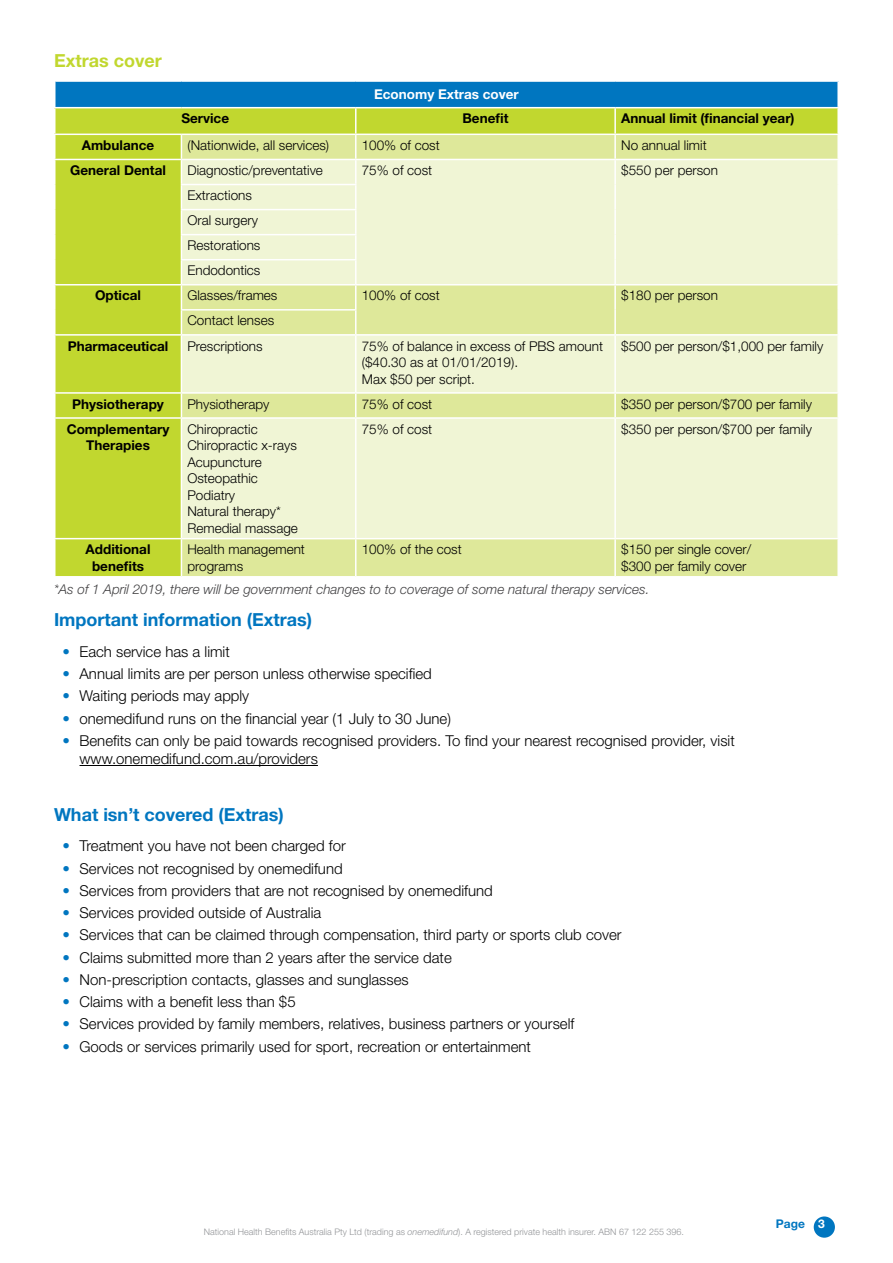
<style>
.page{position:relative;width:893px;height:1263px;background:#fff}
.page>*{position:absolute;margin:0;border:0;box-sizing:border-box;transform-origin:0 0}
.t1{font:700 18px "Helvetica Neue LT Std";color:#0076c0}
.t2{font:700 18px "Helvetica Neue LT Std";color:#c1d72f}
.t3{font:300 15px/18px "Helvetica Neue LT Std";color:#000}
.t4{font:300 13.5px/16.5px "Helvetica Neue LT Std";color:#000}
.t5{font:700 13.5px/16.5px "Helvetica Neue LT Std";color:#000;text-align:center}
.t6{font:italic 300 13.5px "Helvetica Neue LT Std";color:#414042}
.t7{font:700 13.5px "Helvetica Neue LT Std";color:#fff}
.t8{font:700 12px "Helvetica Neue LT Std";color:#0076c0}
.t9{font:300 9px "Helvetica Neue LT Std";color:#939598}
.s1{color:#0076c0}
.s2{font-style:italic}
.s3{color:#fff}
</style>
<div class="page">
<div style="left:814px;top:1216px;width:21px;height:22px;background:#0076c0;border-radius:50%"></div>
<div style="left:55px;top:81px;width:783px;height:27px;background:#0076c0"></div>
<div style="left:56px;top:108px;width:781px;height:468px;background:#c1d72f"></div>
<div style="left:182px;top:135px;width:655px;height:441px;background:#dee89a"></div>
<svg style="left:182px;top:160px;width:655px;height:378px;background:#ecf2c9"></svg>
<hr style="left:54px;top:80px;width:127px;height:2px;background:#fff">
<hr style="left:54px;top:82px;width:2px;height:25px;background:#fff">
<hr style="left:181px;top:80px;width:175px;height:2px;background:#fff">
<hr style="left:356px;top:80px;width:259px;height:2px;background:#fff">
<hr style="left:615px;top:80px;width:224px;height:2px;background:#fff">
<hr style="left:837px;top:82px;width:2px;height:25px;background:#fff">
<hr style="left:54px;top:107px;width:127px;height:1px;background:#fff">
<hr style="left:181px;top:107px;width:175px;height:1px;background:#fff">
<hr style="left:356px;top:107px;width:259px;height:1px;background:#fff">
<hr style="left:615px;top:107px;width:224px;height:1px;background:#fff">
<hr style="left:614px;top:108px;width:2px;height:26px;background:#fff">
<hr style="left:54px;top:134px;width:127px;height:1px;background:#fff">
<hr style="left:181px;top:134px;width:175px;height:1px;background:#fff">
<hr style="left:356px;top:134px;width:259px;height:1px;background:#fff">
<hr style="left:615px;top:134px;width:224px;height:1px;background:#fff">
<hr style="left:614px;top:135px;width:2px;height:24px;background:#fff">
<hr style="left:54px;top:159px;width:127px;height:1px;background:#fff">
<hr style="left:181px;top:159px;width:175px;height:1px;background:#fff">
<hr style="left:356px;top:159px;width:259px;height:1px;background:#fff">
<hr style="left:615px;top:159px;width:224px;height:1px;background:#fff">
<hr style="left:614px;top:160px;width:2px;height:25px;background:#fff">
<hr style="left:181px;top:184px;width:175px;height:1px;background:#fff">
<hr style="left:614px;top:185px;width:2px;height:25px;background:#fff">
<hr style="left:181px;top:209px;width:175px;height:1px;background:#fff">
<hr style="left:614px;top:210px;width:2px;height:25px;background:#fff">
<hr style="left:181px;top:234px;width:175px;height:1px;background:#fff">
<hr style="left:614px;top:235px;width:2px;height:25px;background:#fff">
<hr style="left:181px;top:259px;width:175px;height:1px;background:#fff">
<hr style="left:614px;top:260px;width:2px;height:24px;background:#fff">
<hr style="left:54px;top:284px;width:127px;height:1px;background:#fff">
<hr style="left:181px;top:284px;width:175px;height:1px;background:#fff">
<hr style="left:356px;top:284px;width:259px;height:1px;background:#fff">
<hr style="left:615px;top:284px;width:224px;height:1px;background:#fff">
<hr style="left:614px;top:285px;width:2px;height:25px;background:#fff">
<hr style="left:181px;top:309px;width:175px;height:2px;background:#fff">
<svg style="left:181px;top:135px;width:1px;height:199px"></svg>
<svg style="left:355px;top:108px;width:1px;height:226px"></svg>
<hr style="left:614px;top:310px;width:2px;height:24px;background:#fff">
<hr style="left:54px;top:334px;width:127px;height:2px;background:#fff">
<hr style="left:181px;top:334px;width:175px;height:2px;background:#fff">
<hr style="left:181px;top:336px;width:1px;height:56px;background:#fff">
<hr style="left:356px;top:334px;width:259px;height:2px;background:#fff">
<hr style="left:355px;top:336px;width:1px;height:56px;background:#fff">
<hr style="left:615px;top:334px;width:224px;height:2px;background:#fff">
<hr style="left:614px;top:336px;width:2px;height:56px;background:#fff">
<hr style="left:54px;top:392px;width:127px;height:2px;background:#fff">
<hr style="left:181px;top:392px;width:175px;height:2px;background:#fff">
<svg style="left:181px;top:394px;width:1px;height:23px"></svg>
<hr style="left:356px;top:392px;width:259px;height:2px;background:#fff">
<svg style="left:355px;top:394px;width:1px;height:23px"></svg>
<hr style="left:615px;top:392px;width:224px;height:2px;background:#fff">
<hr style="left:614px;top:394px;width:2px;height:23px;background:#fff">
<hr style="left:54px;top:417px;width:127px;height:2px;background:#fff">
<hr style="left:181px;top:417px;width:175px;height:2px;background:#fff">
<hr style="left:181px;top:419px;width:1px;height:119px;background:#fff">
<hr style="left:356px;top:417px;width:259px;height:2px;background:#fff">
<hr style="left:355px;top:419px;width:1px;height:119px;background:#fff">
<hr style="left:615px;top:417px;width:224px;height:2px;background:#fff">
<hr style="left:614px;top:419px;width:2px;height:119px;background:#fff">
<hr style="left:54px;top:538px;width:127px;height:1px;background:#fff">
<hr style="left:181px;top:538px;width:175px;height:1px;background:#fff">
<hr style="left:181px;top:539px;width:1px;height:37px;background:#fff">
<hr style="left:356px;top:538px;width:259px;height:1px;background:#fff">
<hr style="left:355px;top:539px;width:1px;height:37px;background:#fff">
<hr style="left:615px;top:538px;width:224px;height:1px;background:#fff">
<hr style="left:614px;top:539px;width:2px;height:37px;background:#fff">
<hr style="left:80px;top:765px;width:238px;height:1px;background:#000">
<p class="t2" style="left:54px;top:49px;width:109px">Extras cover</p>
<p class="t7" style="left:374px;top:86px;width:146px">Economy Extras cover</p>
<p class="t5" style="left:181px;top:110px;width:49px">Service</p>
<p class="t5" style="left:462px;top:110px;width:48px">Benefit</p>
<p class="t5" style="left:621px;top:110px;width:175px">Annual limit (financial year)</p>
<p class="t5" style="left:82px;top:137px;width:74px">Ambulance</p>
<p class="t4" style="left:187px;top:137px;width:143px">(Nationwide, all services)</p>
<p class="t4" style="left:362px;top:137px;width:80px">100% of cost</p>
<p class="t4" style="left:621px;top:137px;width:87px">No annual limit</p>
<p class="t5" style="left:70px;top:162px;width:97px">General Dental</p>
<p class="t4" style="left:187px;top:162px;width:137px">Diagnostic/preventative</p>
<p class="t4" style="left:362px;top:162px;width:72px">75% of cost</p>
<p class="t4" style="left:621px;top:162px;width:98px">$550 per person</p>
<p class="t4" style="left:187px;top:183px;width:75px;line-height:25px">Extractions<br>Oral surgery<br>Restorations<br>Endodontics</p>
<p class="t5" style="left:95px;top:287px;width:47px">Optical</p>
<p class="t4" style="left:187px;top:287px;width:91px">Glasses/frames</p>
<p class="t4" style="left:362px;top:287px;width:80px">100% of cost</p>
<p class="t4" style="left:621px;top:287px;width:98px">$180 per person</p>
<p class="t4" style="left:187px;top:312px;width:88px">Contact lenses</p>
<p class="t5" style="left:68px;top:337px;width:102px">Pharmaceutical</p>
<p class="t4" style="left:187px;top:337px;width:77px">Prescriptions</p>
<p class="t4" style="left:362px;top:337px;width:243px">75% of balance in excess of PBS amount ($40.30 as at 01/01/2019).<br>Max $50 per script.</p>
<p class="t4" style="left:621px;top:337px;width:204px">$500 per person/$1,000 per family</p>
<p class="t5" style="left:72px;top:395px;width:93px">Physiotherapy</p>
<p class="t4" style="left:187px;top:395px;width:84px">Physiotherapy</p>
<p class="t4" style="left:362px;top:395px;width:72px">75% of cost</p>
<p class="t4" style="left:621px;top:395px;width:192px">$350 per person/$700 per family</p>
<p class="t5" style="left:67px;top:420px;width:104px">Complementary<br>Therapies</p>
<p class="t4" style="left:187px;top:420px;width:112px">Chiropractic<br>Chiropractic x-rays<br>Acupuncture<br>Osteopathic<br>Podiatry<br>Natural therapy*<br>Remedial massage</p>
<p class="t4" style="left:362px;top:420px;width:72px">75% of cost</p>
<p class="t4" style="left:621px;top:420px;width:192px">$350 per person/$700 per family</p>
<p class="t5" style="left:86px;top:541px;width:66px">Additional benefits</p>
<p class="t4" style="left:187px;top:541px;width:119px">Health management programs</p>
<p class="t4" style="left:362px;top:541px;width:102px">100% of the cost</p>
<p class="t4" style="left:621px;top:541px;width:132px">$150 per single cover/ $300 per family cover</p>
<p class="t6" style="left:54px;top:581px;width:597px">*As of 1 April 2019, there will be government changes to to coverage of some natural therapy services.</p>
<p class="t1" style="left:54px;top:609px;width:260px">Important information (Extras)</p>
<p class="t3" style="left:63px;top:642px;width:169px"><span class="s1">•</span> Each service has a limit</p>
<p class="t3" style="left:63px;top:664px;width:371px"><span class="s1">•</span> Annual limits are per person unless otherwise specified</p>
<p class="t3" style="left:63px;top:687px;width:188px"><span class="s1">•</span> Waiting periods may apply</p>
<p class="t3" style="left:63px;top:709px;width:390px"><span class="s1">•</span> onemedifund runs on the financial year (1 July to 30 June)</p>
<p class="t3" style="left:80px;top:731px;width:657px;text-indent:-17px"><span class="s1">•</span> Benefits can only be paid towards recognised providers. To find your nearest recognised provider, visit www.onemedifund.com.au/providers</p>
<p class="t1" style="left:54px;top:803px;width:231px">What isn’t covered (Extras)</p>
<p class="t3" style="left:63px;top:837px;width:285px"><span class="s1">•</span> Treatment you have not been charged for</p>
<p class="t3" style="left:63px;top:859px;width:282px"><span class="s1">•</span> Services not recognised by onemedifund</p>
<p class="t3" style="left:63px;top:881px;width:432px"><span class="s1">•</span> Services from providers that are not recognised by onemedifund</p>
<p class="t3" style="left:63px;top:903px;width:260px"><span class="s1">•</span> Services provided outside of Australia</p>
<p class="t3" style="left:63px;top:926px;width:561px"><span class="s1">•</span> Services that can be claimed through compensation, third party or sports club cover</p>
<p class="t3" style="left:63px;top:948px;width:391px"><span class="s1">•</span> Claims submitted more than 2 years after the service date</p>
<p class="t3" style="left:63px;top:970px;width:348px"><span class="s1">•</span> Non-prescription contacts, glasses and sunglasses</p>
<p class="t3" style="left:63px;top:992px;width:235px"><span class="s1">•</span> Claims with a benefit less than $5</p>
<p class="t3" style="left:63px;top:1015px;width:513px"><span class="s1">•</span> Services provided by family members, relatives, business partners or yourself</p>
<p class="t3" style="left:63px;top:1037px;width:470px"><span class="s1">•</span> Goods or services primarily used for sport, recreation or entertainment</p>
<p class="t9" style="left:204px;top:1227px;width:482px">National Health Benefits Australia Pty Ltd (trading as <span class="s2">onemedifund</span>). A registered private health insurer. ABN 67 122 255 396.</p>
<p class="t8" style="left:776px;top:1216px;width:51px">Page <span class="s3">3</span></p>
</div>
